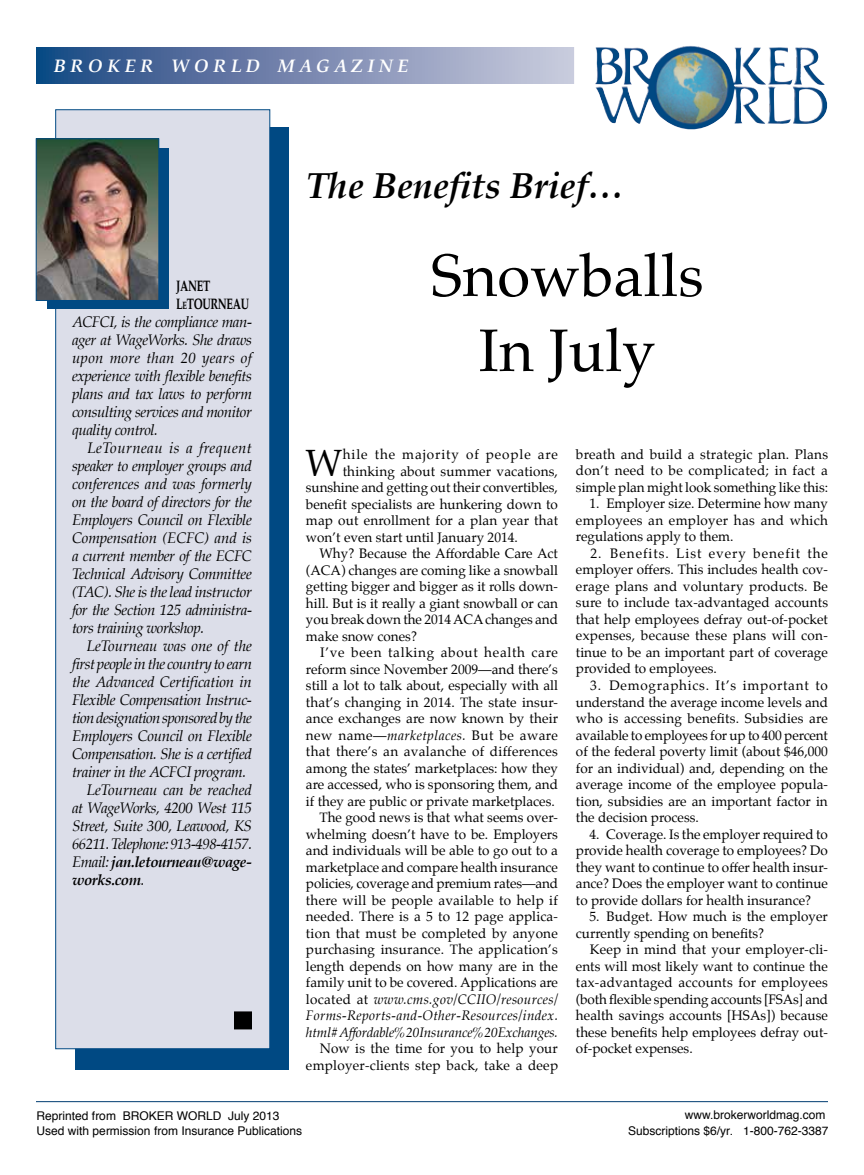
<style>
.page{position:relative;width:864px;height:1175px;background:#fff}
.page>*{position:absolute;margin:0;border:0;box-sizing:border-box;transform-origin:0 0}
.t1{font:60px/75px "Palatino";color:#000;text-align:center}
.t2{font:37.2px "Palatino";color:#000}
.t3{font:italic 700 36px "Palatino";color:#000}
.t4{font:italic 700 18px "Palatino";color:#fff}
.t5{font:italic 15px/18px "Palatino";letter-spacing:-.03em;color:#000;text-align:justify}
.t6{font:italic 15px "Palatino";letter-spacing:-.005em;color:#000}
.t7{font:italic 700 15px "Palatino";letter-spacing:-.035em;color:#000}
.t8{font:italic 15px "Palatino";letter-spacing:-.01em;color:#000}
.t9{font:700 15px/18px "Palatino";letter-spacing:-.03em;color:#000;scale:.72 1}
.t10{font:13.5px/16.5px "Palatino";color:#000;text-align:justify}
.t11{font:13.5px/16.5px "Palatino";letter-spacing:.02em;color:#000;text-align:right}
.t12{font:italic 13.5px "Palatino";letter-spacing:.025em;color:#000}
.t13{font:italic 13.5px "Palatino";letter-spacing:-.01em;color:#000}
.t14{font:13.5px "Palatino";letter-spacing:.025em;color:#000}
.t15{font:13.5px "Palatino";letter-spacing:.035em;color:#000}
.t16{font:13.5px "Palatino";letter-spacing:.055em;color:#000}
.t17{font:13.5px "Palatino";letter-spacing:.07em;color:#000}
.t18{font:12px/15px "Helvetica";color:#000}
.s1{font-size:10.5px}
.s2{font-weight:400}
.s3{font-style:italic}
.s4{font-style:normal}
</style>
<div class="page">
<div style="left:75px;top:128px;width:214px;height:942px;background:#004983"></div>
<div style="left:56px;top:110px;width:214px;height:938px;background:#dcdee9;border:1px solid #004983"></div>
<div style="left:47px;top:148px;width:122px;height:161px;background:#004983"></div>
<div style="left:235px;top:1012px;width:16px;height:16px;background:#000"></div>
<div style="left:234px;top:1011px;width:18px;height:18px;border:2px solid #000"></div>
<svg style="left:36px;top:48px;width:538px;height:35px;background:#7588af"></svg>
<svg style="left:765px;top:47px;width:63px;height:77px"></svg>
<img style="left:595px;top:46px;width:170px;height:84px">
<img style="left:38px;top:141px;width:119px;height:158px">
<div style="left:36px;top:139px;width:123px;height:162px;border:1px solid #004983"></div>
<hr style="left:36px;top:1101px;width:792px;height:1px;background:#003d71">
<h3 class="t4" style="left:54px;top:51px;width:356px">B R O K E R W O R L D M A G A Z I N E</h3>
<p class="t9" style="left:176px;top:276px;width:103px">JANET<br>L<span class="s1">e</span>TOURNEAU</p>
<p class="t5" style="left:72px;top:312px;width:182px">ACFCI, is the compliance man&shy;ager at WageWorks. She draws upon more than 20 years of experience with flexible benefits plans and tax laws to perform consulting services and monitor quality control.</p>
<p class="t5" style="left:72px;top:438px;width:182px;text-indent:15px">LeTourneau is a frequent speaker to employer groups and conferences and was formerly on the board of directors for the Employers Council on Flexible Compensation (ECFC) and is a current member of the ECFC Technical Advisory Committee (TAC). She is the lead instructor for the Section 125 administra&shy;tors training workshop.</p>
<p class="t6" style="left:87px;top:633px;width:167px">LeTourneau was one of the</p>
<p class="t5" style="left:72px;top:654px;width:182px">first people in the country to earn</p>
<p class="t8" style="left:72px;top:669px;width:181px">the Advanced Certification in</p>
<p class="t5" style="left:72px;top:690px;width:181px">Flexible Compensation Instruc-</p>
<p class="t5" style="left:72px;top:708px;width:182px">tion designation sponsored by the</p>
<p class="t5" style="left:72px;top:726px;width:181px">Employers Council on Flexible</p>
<p class="t5" style="left:72px;top:744px;width:181px">Compensation. She is a certified</p>
<p class="t5" style="left:72px;top:762px;width:176px">trainer in the ACFCI program.</p>
<p class="t6" style="left:87px;top:777px;width:167px">LeTourneau can be reached</p>
<p class="t5" style="left:72px;top:798px;width:181px">at WageWorks, 4200 West 115</p>
<p class="t5" style="left:72px;top:816px;width:181px">Street, Suite 300, Leawood, KS</p>
<p class="t5" style="left:72px;top:834px;width:182px">66211. Telephone: 913-498-4157.</p>
<p class="t7" style="left:72px;top:849px;width:181px"><span class="s2">Email:</span> jan.letourneau@wage-</p>
<p class="t7" style="left:72px;top:867px;width:74px">works.com<span class="s2">.</span></p>
<h3 class="t3" style="left:306px;top:156px;width:319px">The Benefits Brief…</h3>
<h1 class="t1" style="left:431px;top:238px;width:274px">Snowballs<br>In July</h1>
<h2 class="t2" style="left:306px;top:432px;width:39px">W</h2>
<p class="t17" style="left:343px;top:443px;width:217px">hile the majority of people are</p>
<p class="t10" style="left:343px;top:462px;width:217px">thinking about summer vacations,</p>
<p class="t10" style="left:306px;top:479px;width:254px">sunshine and getting out their convertibles,</p>
<p class="t10" style="left:306px;top:495px;width:254px">benefit specialists are hunkering down to</p>
<p class="t10" style="left:306px;top:512px;width:254px">map out enrollment for a plan year that</p>
<p class="t10" style="left:306px;top:528px;width:214px">won’t even start until January 2014.</p>
<p class="t10" style="left:319px;top:545px;width:240px">Why? Because the Affordable Care Act</p>
<p class="t10" style="left:306px;top:561px;width:254px">(ACA) changes are coming like a snowball</p>
<p class="t10" style="left:306px;top:578px;width:254px">getting bigger and bigger as it rolls down-</p>
<p class="t10" style="left:306px;top:594px;width:254px">hill. But is it really a giant snowball or can</p>
<p class="t10" style="left:306px;top:611px;width:254px">you break down the 2014 ACA changes and</p>
<p class="t10" style="left:306px;top:627px;width:113px">make snow cones?</p>
<p class="t16" style="left:320px;top:641px;width:239px">I’ve been talking about health care</p>
<p class="t10" style="left:306px;top:660px;width:254px">reform since November 2009—and there’s</p>
<p class="t10" style="left:306px;top:677px;width:253px">still a lot to talk about, especially with all</p>
<p class="t10" style="left:306px;top:693px;width:254px">that’s changing in 2014. The state insur-</p>
<p class="t10" style="left:306px;top:710px;width:254px">ance exchanges are now known by their</p>
<p class="t15" style="left:306px;top:723px;width:253px">new name—<span class="s3">marketplaces.</span> But be aware</p>
<p class="t14" style="left:306px;top:740px;width:254px">that there’s an avalanche of differences</p>
<p class="t10" style="left:306px;top:759px;width:253px">among the states’ marketplaces: how they</p>
<p class="t10" style="left:306px;top:776px;width:254px">are accessed, who is sponsoring them, and</p>
<p class="t10" style="left:306px;top:792px;width:250px">if they are public or private marketplaces.</p>
<p class="t10" style="left:319px;top:809px;width:240px">The good news is that what seems over-</p>
<p class="t10" style="left:306px;top:825px;width:254px">whelming doesn’t have to be. Employers</p>
<p class="t10" style="left:306px;top:842px;width:254px">and individuals will be able to go out to a</p>
<p class="t10" style="left:306px;top:858px;width:254px">marketplace and compare health insurance</p>
<p class="t10" style="left:306px;top:875px;width:254px">policies, coverage and premium rates—and</p>
<p class="t10" style="left:306px;top:891px;width:253px">there will be people available to help if</p>
<p class="t10" style="left:306px;top:908px;width:253px">needed. There is a 5 to 12 page applica-</p>
<p class="t11" style="left:306px;top:924px;width:253px">tion that must be completed by anyone</p>
<p class="t11" style="left:306px;top:941px;width:254px">purchasing insurance. The application’s</p>
<p class="t10" style="left:306px;top:957px;width:254px">length depends on how many are in the</p>
<p class="t10" style="left:306px;top:974px;width:254px">family unit to be covered. Applications are</p>
<p class="t12" style="left:306px;top:987px;width:254px"><span class="s4">located at</span> www.cms.gov/CCIIO/resources/</p>
<p class="t12" style="left:306px;top:1004px;width:254px">Forms-Reports-and-Other-Resources/index.</p>
<p class="t13" style="left:306px;top:1020px;width:254px">html#Affordable%20Insurance%20Exchanges.</p>
<p class="t11" style="left:306px;top:1040px;width:254px">Now is the time for you to help your employer-clients step back, take a deep</p>
<p class="t10" style="left:576px;top:446px;width:254px">breath and build a strategic plan. Plans don’t need to be complicated; in fact a simple plan might look something like this:</p>
<p class="t10" style="left:576px;top:495px;width:254px;text-indent:14px">1. Employer size. Determine how many employees an employer has and which regulations apply to them.</p>
<p class="t10" style="left:576px;top:545px;width:254px;text-indent:14px">2. Benefits. List every benefit the employer offers. This includes health cov&shy;erage plans and voluntary products. Be sure to include tax-advantaged accounts that help employees defray out-of-pocket expenses, because these plans will con&shy;tinue to be an important part of coverage provided to employees.</p>
<p class="t10" style="left:576px;top:677px;width:254px;text-indent:14px">3. Demographics. It’s important to understand the average income levels and who is accessing benefits. Subsidies are available to employees for up to 400 percent of the federal poverty limit (about $46,000 for an individual) and, depending on the average income of the employee popula&shy;tion, subsidies are an important factor in the decision process.</p>
<p class="t10" style="left:576px;top:825px;width:254px;text-indent:13px">4. Coverage. Is the employer required to provide health coverage to employees? Do they want to continue to offer health insur&shy;ance? Does the employer want to continue to provide dollars for health insurance?</p>
<p class="t10" style="left:576px;top:908px;width:253px;text-indent:14px">5. Budget. How much is the employer currently spending on benefits?</p>
<p class="t10" style="left:576px;top:941px;width:254px;text-indent:14px">Keep in mind that your employer-cli&shy;ents will most likely want to continue the tax-advantaged accounts for employees (both flexible spending accounts [FSAs] and health savings accounts [HSAs]) because these benefits help employees defray out&shy;of-pocket expenses.</p>
<p class="t18" style="left:37px;top:1108px;width:267px">Reprinted from BROKER WORLD July 2013<br>Used with permission from Insurance Publications</p>
<p class="t18" style="left:685px;top:1108px;width:142px">www.brokerworldmag.com</p>
<p class="t18" style="left:628px;top:1123px;width:202px">Subscriptions $6/yr. 1-800-762-3387</p>
</div>
